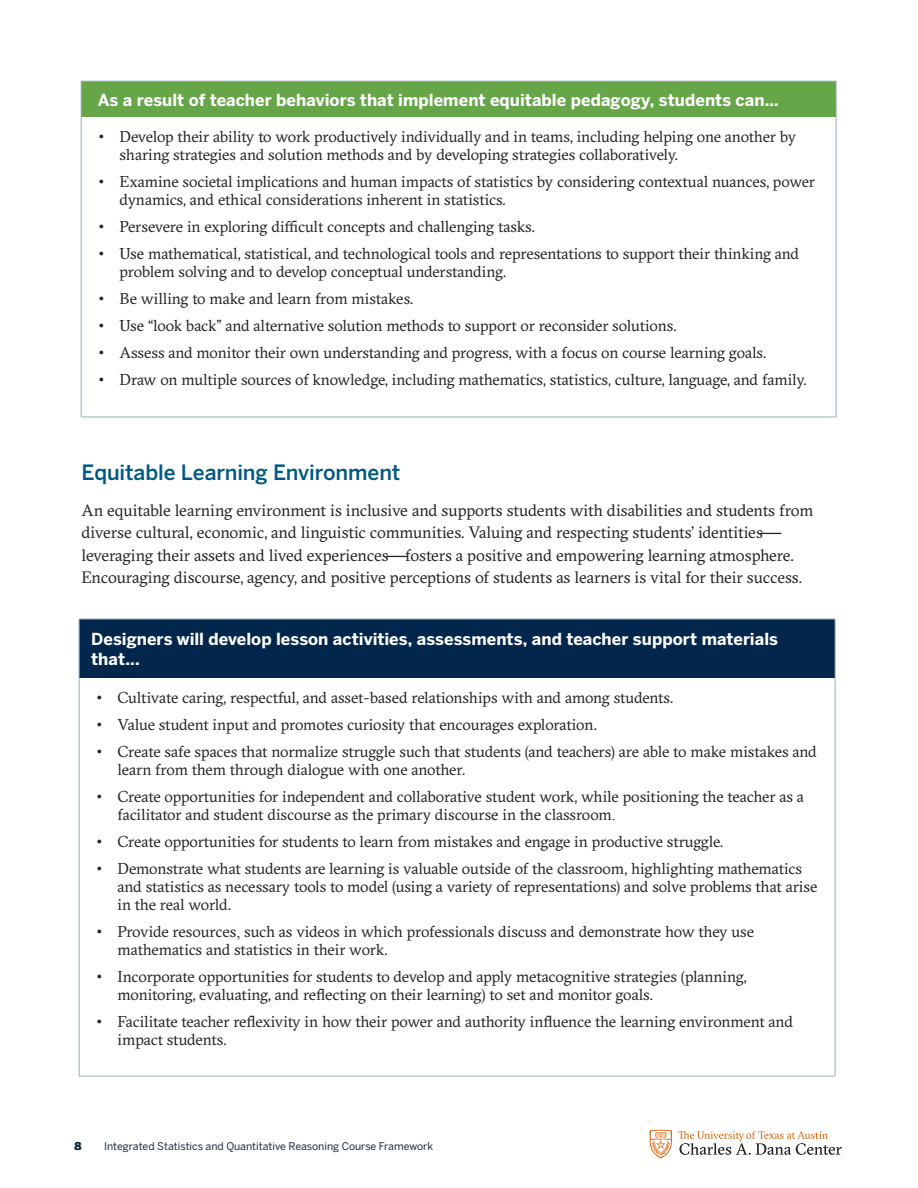
<style>
.page{position:relative;width:918px;height:1188px;background:#fff}
.page>*{position:absolute;margin:0;border:0;box-sizing:border-box;transform-origin:0 0}
.t1{font:500 21px "Benton Sans";letter-spacing:-.005em;color:#005982}
.body_copy{font:16.5px/22.5px "GT Sectra";letter-spacing:-.005em;color:#231f20}
.Body_Copy__GT_Sectra_Book_9_12_Black__6_{font:700 16.5px/19.8px "Benton Sans";color:#fff}
.t2{font:15.75px/18px "GT Sectra";letter-spacing:-.01em;color:#231f20}
.t3{font:13.5px "Benton Sans Black SC";color:#172938}
.t4{font:10.5px "Benton Sans";color:#172938}
.s1{font-family:"Benton Sans"}
.s2{font-family:"Times New Roman"}
</style>
<div class="page">
<div style="left:79px;top:619px;width:756px;height:58px;background:#03264d"></div>
<hr style="left:79px;top:619px;width:756px;height:1px;background:#9badb7">
<hr style="left:79px;top:619px;width:1px;height:58px;background:#9badb7">
<hr style="left:835px;top:619px;width:1px;height:58px;background:#9badb7">
<hr style="left:79px;top:677px;width:1px;height:399px;background:#9badb7">
<hr style="left:835px;top:677px;width:1px;height:399px;background:#9badb7">
<hr style="left:79px;top:1076px;width:756px;height:1px;background:#9badb7">
<svg style="left:650px;top:1130px;width:22px;height:29px"></svg>
<svg style="left:678px;top:1131px;width:164px;height:24px"></svg>
<div style="left:81px;top:81px;width:755px;height:36px;background:#66a649"></div>
<hr style="left:81px;top:81px;width:755px;height:1px;background:#9badb7">
<hr style="left:81px;top:81px;width:1px;height:36px;background:#9badb7">
<hr style="left:836px;top:81px;width:1px;height:36px;background:#9badb7">
<hr style="left:81px;top:117px;width:1px;height:300px;background:#9badb7">
<hr style="left:836px;top:117px;width:1px;height:300px;background:#9badb7">
<hr style="left:81px;top:417px;width:755px;height:1px;background:#9badb7">
<p class="Body_Copy__GT_Sectra_Book_9_12_Black__6_" style="left:98px;top:90px;width:683px">As a result of teacher behaviors that implement equitable pedagogy, students can…</p>
<p class="t2" style="left:120px;top:128px;width:678px;text-indent:-22px"><span class="s1">•</span> Develop their ability to work productively individually and in teams, including helping one another by sharing strategies and solution methods and by developing strategies collaboratively.</p>
<p class="t2" style="left:120px;top:173px;width:697px;text-indent:-22px"><span class="s1">•</span> Examine societal implications and human impacts of statistics by considering contextual nuances, power dynamics, and ethical considerations inherent in statistics.</p>
<p class="t2" style="left:98px;top:218px;width:438px"><span class="s1">•</span> Persevere in exploring difficult concepts and challenging tasks.</p>
<p class="t2" style="left:120px;top:245px;width:681px;text-indent:-22px"><span class="s1">•</span> Use mathematical, statistical, and technological tools and representations to support their thinking and problem solving and to develop conceptual understanding.</p>
<p class="t2" style="left:98px;top:290px;width:317px"><span class="s1">•</span> Be willing to make and learn from mistakes.</p>
<p class="t2" style="left:98px;top:317px;width:580px"><span class="s1">•</span> Use “look back” and alternative solution methods to support or reconsider solutions.</p>
<p class="t2" style="left:98px;top:344px;width:670px"><span class="s1">•</span> Assess and monitor their own understanding and progress, with a focus on course learning goals.</p>
<p class="t2" style="left:98px;top:371px;width:710px"><span class="s1">•</span> Draw on multiple sources of knowledge, including mathematics, statistics, culture, language, and family.</p>
<p class="t1" style="left:82px;top:460px;width:320px">Equitable Learning Environment</p>
<p class="body_copy" style="left:82px;top:499px;width:733px">An equitable learning environment is inclusive and supports students with disabilities and students from diverse cultural, economic, and linguistic communities. Valuing and respecting students’ identities— leveraging their assets and lived experiences—fosters a positive and empowering learning atmosphere.<br>Encouraging discourse, agency, and positive perceptions of students as learners is vital for their success.</p>
<p class="Body_Copy__GT_Sectra_Book_9_12_Black__6_" style="left:91px;top:629px;width:688px">Designers will develop lesson activities, assessments, and teacher support materials that...</p>
<p class="t2" style="left:96px;top:688px;width:579px"><span class="s1">•</span> Cultivate caring, respectful, and asset-based relationships with and among students.</p>
<p class="t2" style="left:96px;top:715px;width:502px"><span class="s1">•</span> Value student input and promotes curiosity that encourages exploration.</p>
<p class="t2" style="left:118px;top:742px;width:701px;text-indent:-22px"><span class="s1">•</span> Create safe spaces that normalize struggle such that students (and teachers) are able to make mistakes and learn from them through dialogue with one another.</p>
<p class="t2" style="left:118px;top:787px;width:688px;text-indent:-22px"><span class="s1">•</span> Create opportunities for independent and collaborative student work, while positioning the teacher as a facilitator and student discourse as the primary discourse in the classroom<span class="s2">.</span></p>
<p class="t2" style="left:96px;top:832px;width:629px"><span class="s1">•</span> Create opportunities for students to learn from mistakes and engage in productive struggle.</p>
<p class="t2" style="left:118px;top:859px;width:701px;text-indent:-22px"><span class="s1">•</span> Demonstrate what students are learning is valuable outside of the classroom, highlighting mathematics and statistics as necessary tools to model (using a variety of representations) and solve problems that arise in the real world.</p>
<p class="t2" style="left:118px;top:922px;width:638px;text-indent:-22px"><span class="s1">•</span> Provide resources<span class="s2">,</span> such as videos in which professionals discuss and demonstrate how they use mathematics and statistics in their work.</p>
<p class="t2" style="left:118px;top:967px;width:631px;text-indent:-22px"><span class="s1">•</span> Incorporate opportunities for students to develop and apply metacognitive strategies (planning, monitoring, evaluating, and reflecting on their learning) to set and monitor goals.</p>
<p class="t2" style="left:118px;top:1012px;width:677px;text-indent:-22px"><span class="s1">•</span> Facilitate teacher reflexivity in how their power and authority influence the learning environment and impact students.</p>
<p class="t3" style="left:74px;top:1137px;width:9px">8</p>
<p class="t4" style="left:104px;top:1140px;width:331px">Integrated Statistics and Quantitative Reasoning Course Framework</p>
</div>
